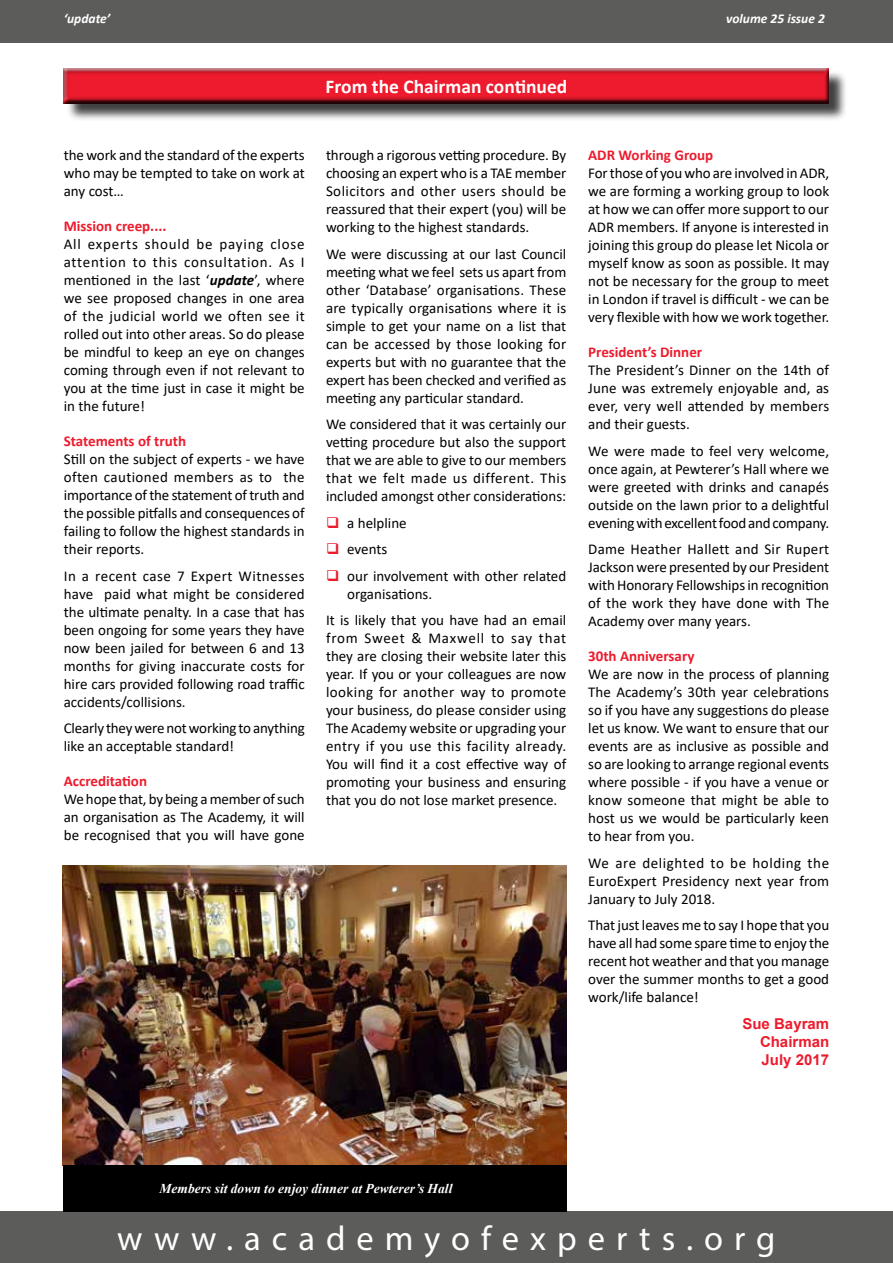
<style>
.page{position:relative;width:893px;height:1263px;background:#fff}
.page>*{position:absolute;margin:0;border:0;box-sizing:border-box;transform-origin:0 0}
.t1{font:34.5px "Myriad Pro";letter-spacing:.32em;color:#fff}
.t2{font:700 19.5px "Calibri";color:#fff}
.t3{font:15px/18px "Calibri";color:#000;text-align:justify}
.t4{font:700 15px "Calibri";color:#ed1b2d}
.t5{font:700 15px/18px "Arial";color:#ed1b2d;text-align:justify}
.t6{font:italic 700 13.5px "Times New Roman";color:#fff}
.t7{font:italic 700 13.5px "Calibri";color:#fff}
.s1{font-weight:700;font-style:italic}
</style>
<div class="page">
<div style="left:0;top:0;width:893px;height:43px;background:#5c5c5b"></div>
<div style="left:0;top:1212px;width:893px;height:51px;background:#5c5c5b"></div>
<div style="left:66px;top:70px;width:782px;height:52px;background:#000;opacity:.75"></div>
<div style="left:60px;top:67px;width:770px;height:38px;background:#000;opacity:.75"></div>
<img style="left:63px;top:865px;width:504px;height:300px">
<div style="left:63px;top:1165px;width:503px;height:47px;background:#000"></div>
<p class="t7" style="left:64px;top:9px;width:48px">‘update’</p>
<p class="t7" style="left:726px;top:9px;width:100px">volume 25 issue 2</p>
<h2 class="t2" style="left:326px;top:73px;width:243px">From the Chairman continued</h2>
<p class="t3" style="left:64px;top:146px;width:242px">the work and the standard of the experts who may be tempted to take on work at any cost…</p>
<p class="t4" style="left:64px;top:215px;width:104px">Mission creep....</p>
<p class="t3" style="left:64px;top:235px;width:242px">All experts should be paying close attention to this consultation. As I mentioned in the last ‘<span class="s1">update</span>’, where we see proposed changes in one area of the judicial world we often see it rolled out into other areas. So do please be mindful to keep an eye on changes coming through even if not relevant to you at the time just in case it might be in the future!</p>
<p class="t4" style="left:64px;top:430px;width:124px">Statements of truth</p>
<p class="t3" style="left:64px;top:450px;width:242px">Still on the subject of experts - we have often cautioned members as to the importance of the statement of truth and the possible pitfalls and consequences of failing to follow the highest standards in their reports.</p>
<p class="t3" style="left:64px;top:566px;width:242px">In a recent case 7 Expert Witnesses have paid what might be considered the ultimate penalty. In a case that has been ongoing for some years they have now been jailed for between 6 and 13 months for giving inaccurate costs for hire cars provided following road traffic accidents/collisions.</p>
<p class="t3" style="left:64px;top:719px;width:242px">Clearly they were not working to anything like an acceptable standard!</p>
<p class="t4" style="left:64px;top:770px;width:85px">Accreditation</p>
<p class="t3" style="left:64px;top:790px;width:242px">We hope that, by being a member of such an organisation as The Academy, it will be recognised that you will have gone</p>
<p class="t3" style="left:326px;top:146px;width:242px">through a rigorous vetting procedure. By choosing an expert who is a TAE member Solicitors and other users should be reassured that their expert (you) will be working to the highest standards.</p>
<p class="t3" style="left:326px;top:244px;width:242px">We were discussing at our last Council meeting what we feel sets us apart from other ‘Database’ organisations. These are typically organisations where it is simple to get your name on a list that can be accessed by those looking for experts but with no guarantee that the expert has been checked and verified as meeting any particular standard.</p>
<p class="t3" style="left:326px;top:415px;width:242px">We considered that it was certainly our vetting procedure but also the support that we are able to give to our members that we felt made us different. This included amongst other considerations:</p>
<p class="t3" style="left:347px;top:509px;width:221px;line-height:26.4px;text-align:left">a helpline<br>events<br>our involvement with other related</p>
<p class="t3" style="left:326px;top:580px;width:242px;line-height:26.4px;text-indent:21px">organisations.<br>It is likely that you have had an email</p>
<p class="t3" style="left:326px;top:629px;width:242px">from Sweet &amp; Maxwell to say that they are closing their website later this year. If you or your colleagues are now looking for another way to promote your business, do please consider using The Academy website or upgrading your entry if you use this facility already.<br>You will find it a cost effective way of promoting your business and ensuring that you do not lose market presence.</p>
<p class="t4" style="left:588px;top:144px;width:127px">ADR Working Group</p>
<p class="t3" style="left:588px;top:164px;width:242px">For those of you who are involved in ADR, we are forming a working group to look at how we can offer more support to our ADR members. If anyone is interested in joining this group do please let Nicola or myself know as soon as possible. It may not be necessary for the group to meet in London if travel is difficult - we can be very flexible with how we work together.</p>
<p class="t4" style="left:588px;top:341px;width:116px">President’s Dinner</p>
<p class="t3" style="left:588px;top:361px;width:242px">The President’s Dinner on the 14th of June was extremely enjoyable and, as ever, very well attended by members and their guests.</p>
<p class="t3" style="left:588px;top:441px;width:242px">We were made to feel very welcome, once again, at Pewterer’s Hall where we were greeted with drinks and canapés outside on the lawn prior to a delightful evening with excellent food and company.</p>
<p class="t3" style="left:588px;top:540px;width:242px">Dame Heather Hallett and Sir Rupert Jackson were presented by our President with Honorary Fellowships in recognition of the work they have done with The Academy over many years.</p>
<p class="t4" style="left:588px;top:645px;width:108px">30th Anniversary</p>
<p class="t3" style="left:588px;top:665px;width:242px">We are now in the process of planning The Academy’s 30th year celebrations so if you have any suggestions do please let us know. We want to ensure that our events are as inclusive as possible and so are looking to arrange regional events where possible - if you have a venue or know someone that might be able to host us we would be particularly keen to hear from you.</p>
<p class="t3" style="left:588px;top:853px;width:242px">We are delighted to be holding the EuroExpert Presidency next year from January to July 2018.</p>
<p class="t3" style="left:588px;top:916px;width:242px">That just leaves me to say I hope that you have all had some spare time to enjoy the recent hot weather and that you manage over the summer months to get a good work/life balance!</p>
<p class="t5" style="left:760px;top:1014px;width:71px;text-indent:-18px">Sue Bayram Chairman July 2017</p>
<p class="t6" style="left:160px;top:1179px;width:294px">Members sit down to enjoy dinner at Pewterer’s Hall</p>
<h1 class="t1" style="left:117px;top:1217px;width:660px">www.academyofexperts.org</h1>
</div>
